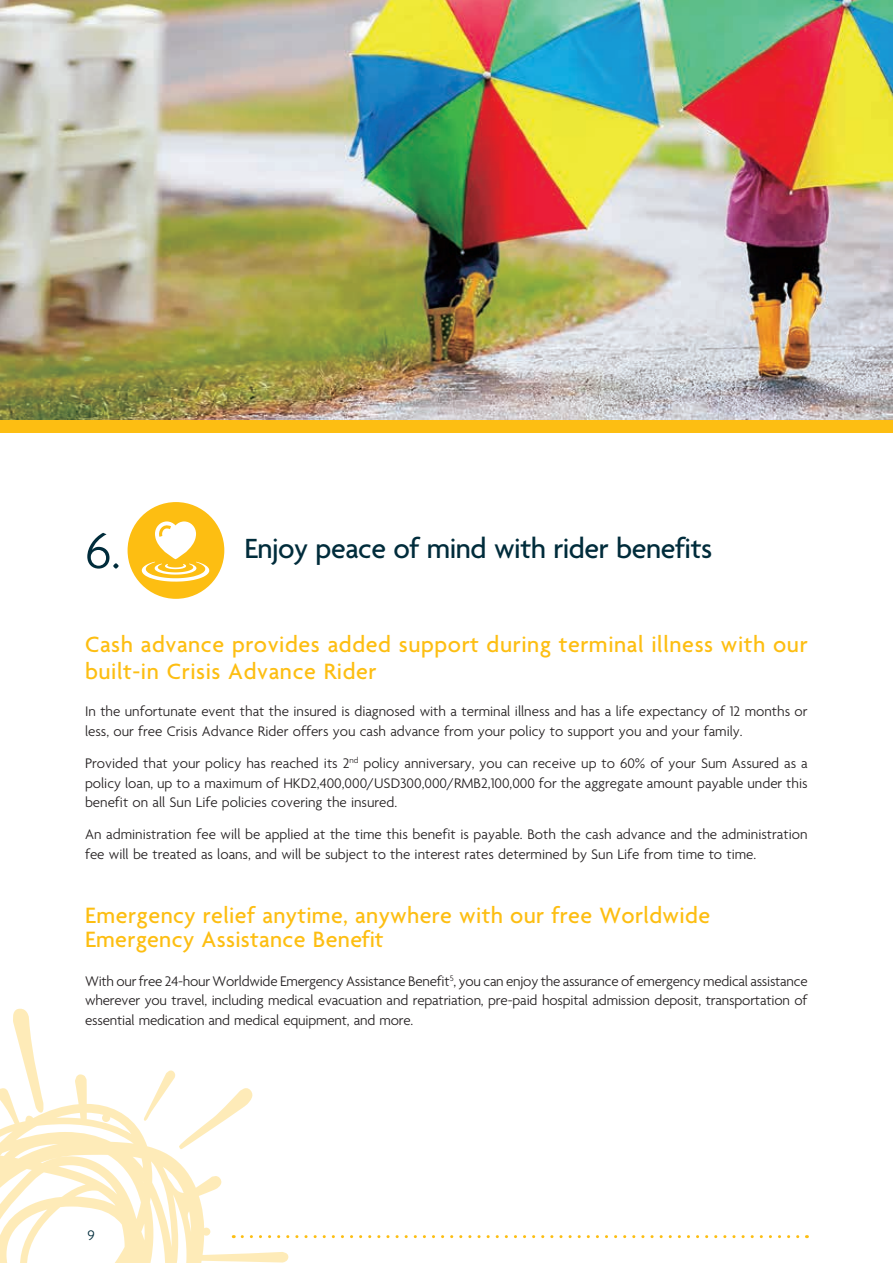
<style>
.page{position:relative;width:893px;height:1263px;background:#fff}
.page>*{position:absolute;margin:0;border:0;box-sizing:border-box;transform-origin:0 0}
.t1{font:500 30px "Agenda";letter-spacing:-.015em;color:#002c3b}
.t2{font:500 24px/27px "Agenda";letter-spacing:.025em;color:#fdbe12}
.t3{font:300 15px/19.5px "Agenda";color:#231f20}
.t4{font:300 15px "Agenda";color:#002c3b}
.s1{font-weight:300;font-size:54px}
</style>
<div class="page">
<img style="left:0;top:0;width:893px;height:421px">
<div style="left:0;top:421px;width:893px;height:12px;background:#fdbe12"></div>
<svg style="left:0;top:1008px;width:288px;height:255px"></svg>
<svg style="left:242px;top:1235px;width:565px;height:3px"></svg>
<div style="left:128px;top:502px;width:96px;height:97px;background:#fdbe12;border-radius:50%"></div>
<svg style="left:142px;top:521px;width:67px;height:61px"></svg>
<h1 class="t1" style="left:85px;top:532px;width:629px"><span class="s1">6.</span> Enjoy peace of mind with rider benefits</h1>
<h2 class="t2" style="left:85px;top:632px;width:724px">Cash advance provides added support during terminal illness with our built-in Crisis Advance Rider</h2>
<p class="t3" style="left:85px;top:703px;width:724px">In the unfortunate event that the insured is diagnosed with a terminal illness and has a life expectancy of 12 months or less, our free Crisis Advance Rider offers you cash advance from your policy to support you and your family.</p>
<p class="t3" style="left:85px;top:754px;width:724px;text-align:justify">Provided that your policy has reached its 2<sup>nd</sup> policy anniversary, you can receive up to 60% of your Sum Assured as a policy loan, up to a maximum of HKD2,400,000/USD300,000/RMB2,100,000 for the aggregate amount payable under this benefit on all Sun Life policies covering the insured.</p>
<p class="t3" style="left:85px;top:826px;width:724px">An administration fee will be applied at the time this benefit is payable. Both the cash advance and the administration fee will be treated as loans, and will be subject to the interest rates determined by Sun Life from time to time.</p>
<h2 class="t2" style="left:85px;top:904px;width:627px;line-height:24px">Emergency relief anytime, anywhere with our free Worldwide<br>Emergency Assistance Benefit</h2>
<p class="t3" style="left:85px;top:972px;width:724px;text-align:justify">With our free 24-hour Worldwide Emergency Assistance Benefit<sup>5</sup>, you can enjoy the assurance of emergency medical assistance wherever you travel, including medical evacuation and repatriation, pre-paid hospital admission deposit, transportation of essential medication and medical equipment, and more.</p>
<p class="t4" style="left:87px;top:1227px;width:9px">9</p>
</div>
